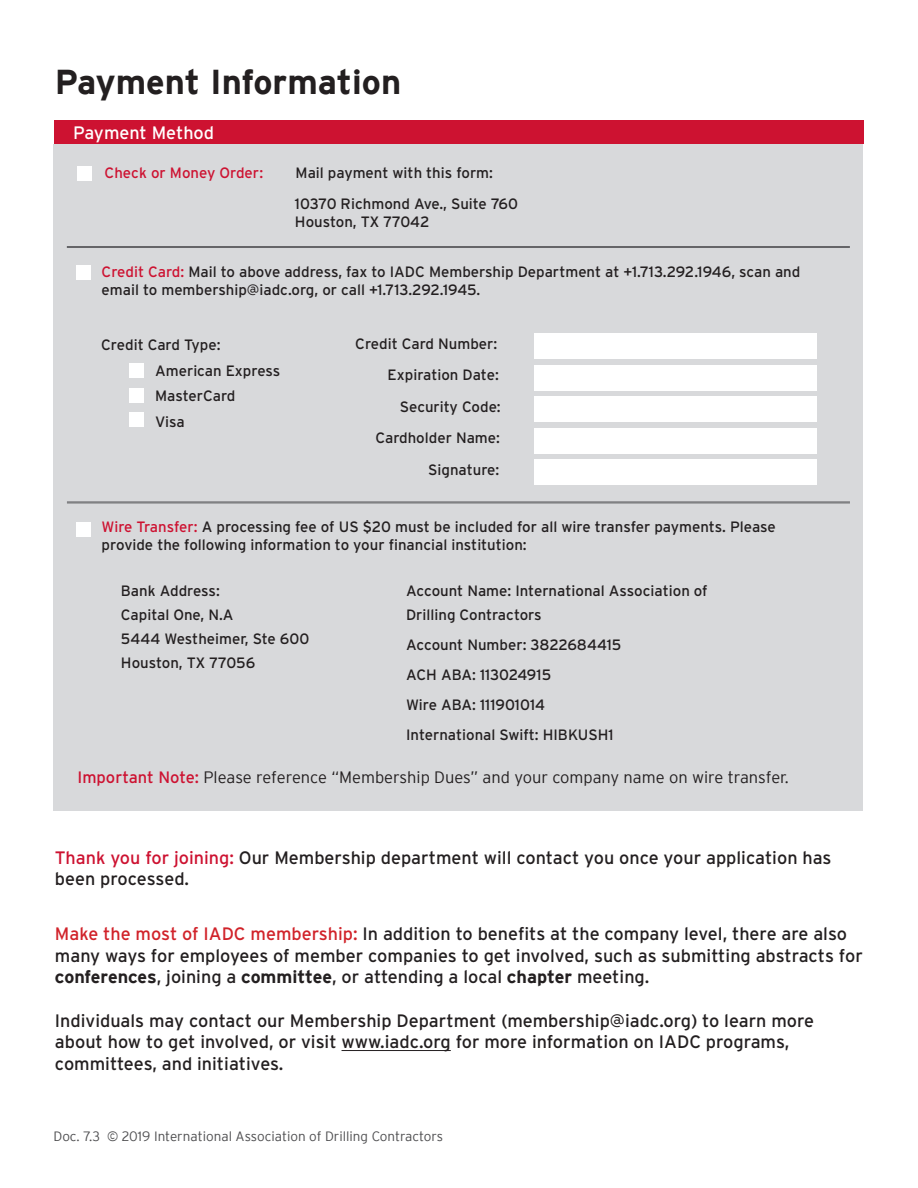
<style>
.page{position:relative;width:918px;height:1188px;background:#fff}
.page>*{position:absolute;margin:0;border:0;box-sizing:border-box;transform-origin:0 0}
.Section_Header_-_bas{font:700 34.5px "Interstate";color:#231f20}
.t1{font:18px/21.6px "Interstate";color:#231f20}
.Paragraph_Style_1{font:18px "Interstate";color:#fff}
.t2{font:300 16.5px "Interstate";color:#231f20}
.t3{font:15px/18px "Interstate";color:#231f20}
.t4{font:15px "Interstate";color:#cd1231}
.t5{font:300 13.5px "Interstate";color:#4d4d4f}
.s1{color:#cd1231}
.s2{font-weight:400;color:#cd1231}
.s3{color:#d1232a}
.s4{font-weight:700}
</style>
<div class="page">
<div style="left:53px;top:144px;width:810px;height:667px;background:#d8d9db"></div>
<div style="left:54px;top:120px;width:809px;height:24px;background:#cd1231"></div>
<hr style="left:67px;top:246px;width:783px;height:1px;background:#656568">
<hr style="left:67px;top:247px;width:783px;height:1px;background:#656568">
<hr style="left:67px;top:502px;width:783px;height:1px;background:#656568">
<hr style="left:67px;top:503px;width:783px;height:1px;background:#656568">
<div style="left:535px;top:365px;width:282px;height:26px;background:#fff"></div>
<div style="left:535px;top:396px;width:282px;height:26px;background:#fff"></div>
<div style="left:535px;top:428px;width:282px;height:26px;background:#fff"></div>
<div style="left:535px;top:459px;width:282px;height:26px;background:#fff"></div>
<div style="left:535px;top:334px;width:282px;height:25px;background:#fff"></div>
<div style="left:77px;top:166px;width:15px;height:15px;background:#fff"></div>
<div style="left:76px;top:265px;width:15px;height:15px;background:#fff"></div>
<div style="left:129px;top:388px;width:15px;height:15px;background:#fff"></div>
<div style="left:129px;top:412px;width:15px;height:15px;background:#fff"></div>
<div style="left:76px;top:522px;width:15px;height:15px;background:#fff"></div>
<hr style="left:342px;top:1050px;width:109px;height:1px;background:#231f20">
<div style="left:129px;top:363px;width:15px;height:15px;background:#fff"></div>
<p class="Section_Header_-_bas" style="left:55px;top:63px;width:348px">Payment Information</p>
<p class="Paragraph_Style_1" style="left:73px;top:122px;width:142px">Payment Method</p>
<p class="t4" style="left:105px;top:163px;width:160px">Check or Money Order:</p>
<p class="t3" style="left:296px;top:163px;width:199px">Mail payment with this form:</p>
<p class="t3" style="left:295px;top:195px;width:225px">10370 Richmond Ave., Suite 760</p>
<p class="t3" style="left:295px;top:213px;width:136px">Houston, TX 77042</p>
<p class="t3" style="left:102px;top:263px;width:700px"><span class="s1">Credit Card:</span> Mail to above address, fax to IADC Membership Department at +1.713.292.1946, scan and email to membership@iadc.org, or call +1.713.292.1945.</p>
<p class="t3" style="left:101px;top:336px;width:121px">Credit Card Type:</p>
<p class="t3" style="left:155px;top:361px;width:127px">American Express</p>
<p class="t3" style="left:155px;top:387px;width:82px">MasterCard</p>
<p class="t3" style="left:155px;top:412px;width:31px">Visa</p>
<p class="t3" style="left:355px;top:334px;width:144px">Credit Card Number:</p>
<p class="t3" style="left:388px;top:366px;width:113px">Expiration Date:</p>
<p class="t3" style="left:400px;top:397px;width:102px">Security Code:</p>
<p class="t3" style="left:376px;top:429px;width:126px">Cardholder Name:</p>
<p class="t3" style="left:428px;top:460px;width:73px">Signature:</p>
<p class="t3" style="left:102px;top:518px;width:676px"><span class="s1">Wire Transfer:</span> A processing fee of US $20 must be included for all wire transfer payments. Please provide the following information to your financial institution:</p>
<p class="t3" style="left:121px;top:581px;width:101px">Bank Address:</p>
<p class="t3" style="left:121px;top:605px;width:114px">Capital One, N.A</p>
<p class="t3" style="left:121px;top:629px;width:190px">5444 Westheimer, Ste 600</p>
<p class="t3" style="left:121px;top:653px;width:136px">Houston, TX 77056</p>
<p class="t3" style="left:406px;top:578px;width:303px;line-height:24px">Account Name: International Association of<br>Drilling Contractors</p>
<p class="t3" style="left:406px;top:635px;width:217px">Account Number: 3822684415</p>
<p class="t3" style="left:406px;top:665px;width:147px">ACH ABA: 113024915</p>
<p class="t3" style="left:406px;top:695px;width:141px">Wire ABA: 111901014</p>
<p class="t3" style="left:406px;top:725px;width:209px">International Swift: HIBKUSH1</p>
<p class="t2" style="left:77px;top:768px;width:713px"><span class="s2">Important Note:</span> Please reference “Membership Dues” and your company name on wire transfer.</p>
<p class="t1" style="left:55px;top:847px;width:778px;line-height:21px"><span class="s1">Thank you for joining:</span> Our Membership department will contact you once your application has been processed.</p>
<p class="t1" style="left:55px;top:923px;width:809px"><span class="s3">Make the most of IADC membership:</span> In addition to benefits at the company level, there are also many ways for employees of member companies to get involved, such as submitting abstracts for <span class="s4">conferences</span>, joining a <span class="s4">committee</span>, or attending a local <span class="s4">chapter</span> meeting.</p>
<p class="t1" style="left:55px;top:1009px;width:761px">Individuals may contact our Membership Department (membership@iadc.org) to learn more about how to get involved, or visit www.iadc.org for more information on IADC programs, committees, and initiatives.</p>
<p class="t5" style="left:53px;top:1129px;width:391px">Doc. 7.3 © 2019 International Association of Drilling Contractors</p>
</div>
